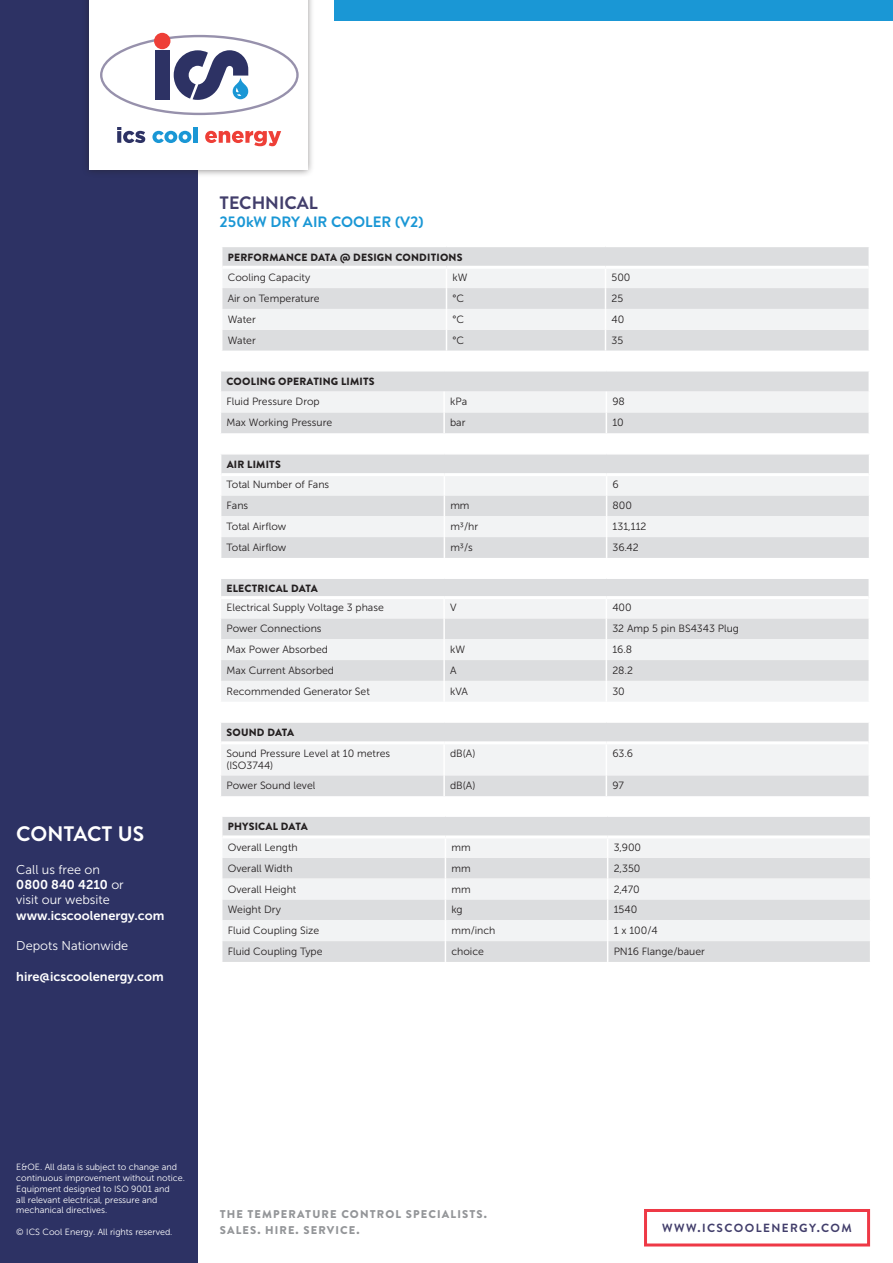
<style>
.page{position:relative;width:893px;height:1263px;background:#fff}
.page>*{position:absolute;margin:0;border:0;box-sizing:border-box;transform-origin:0 0}
.t1{font:700 21px "Brandon Text";color:#fff}
.t2{font:700 18px "Brandon Text";color:#423e6b}
.t3{font:700 15px "Brandon Text";color:#1a97d5}
.t4{font:12.75px "Museo Sans 700";color:#fff}
.t5{font:12.75px "Museo Sans 300";color:#fff}
.t6{font:700 11.85px "Brandon Text";letter-spacing:.12em;color:#423e6b}
.t7{font:900 11.25px/16.5px "Brandon Text";letter-spacing:.1em;color:#939598}
.t8{font:10.5px/12.6px "Museo Sans 300";color:#231f20}
.BRANDON_TABLE_TEXT{font:900 10.5px "Brandon Text";letter-spacing:.02em;color:#231f20}
.t9{font:9px/10.8px "Museo Sans 300";color:#fff}
.s1{font-family:"Museo Sans 300"}
</style>
<div class="page">
<div style="left:0;top:0;width:198px;height:1263px;background:#2d3264"></div>
<div style="left:81px;top:0;width:234px;height:178px;background:#231f20;opacity:.55"></div>
<div style="left:89px;top:0;width:218px;height:170px;background:#fff"></div>
<div style="left:154px;top:33px;width:16px;height:16px;background:#ee3f37;border-radius:50%"></div>
<svg style="left:100px;top:35px;width:199px;height:80px"></svg>
<svg style="left:117px;top:127px;width:28px;height:16px"></svg>
<svg style="left:152px;top:131px;width:39px;height:12px"></svg>
<hr style="left:193px;top:127px;width:4px;height:16px;background:#1a97d5">
<svg style="left:205px;top:131px;width:76px;height:15px"></svg>
<div style="left:644px;top:1209px;width:226px;height:37px;border:3px solid #ee3946"></div>
<div style="left:335px;top:0;width:558px;height:21px;background:#1a97d5"></div>
<svg style="left:222px;top:247px;width:647px;height:104px"></svg>
<hr style="left:868px;top:330px;width:2px;height:21px;background:#fff">
<hr style="left:222px;top:266px;width:224px;height:3px;background:#fff">
<hr style="left:446px;top:266px;width:159px;height:3px;background:#fff">
<hr style="left:605px;top:266px;width:263px;height:3px;background:#fff">
<svg style="left:221px;top:371px;width:648px;height:62px"></svg>
<hr style="left:868px;top:412px;width:2px;height:21px;background:#fff">
<div style="left:221px;top:579px;width:647px;height:17px;background:#dcdddf"></div>
<svg style="left:221px;top:599px;width:647px;height:102px;fill:#f2f3f4"></svg>
<svg style="left:868px;top:579px;width:1px;height:17px"></svg>
<svg style="left:443px;top:599px;width:2px;height:19px"></svg>
<hr style="left:443px;top:618px;width:2px;height:21px;background:#fff">
<hr style="left:443px;top:639px;width:2px;height:21px;background:#fff">
<hr style="left:443px;top:660px;width:2px;height:21px;background:#fff">
<hr style="left:443px;top:681px;width:2px;height:21px;background:#fff">
<svg style="left:606px;top:599px;width:1px;height:102px"></svg>
<svg style="left:221px;top:723px;width:648px;height:73px"></svg>
<hr style="left:868px;top:775px;width:2px;height:21px;background:#fff">
<hr style="left:221px;top:741px;width:223px;height:3px;background:#fff">
<hr style="left:444px;top:741px;width:162px;height:3px;background:#fff">
<hr style="left:606px;top:741px;width:263px;height:3px;background:#fff">
<div style="left:222px;top:817px;width:648px;height:145px;background:#dcdddf"></div>
<svg style="left:222px;top:838px;width:648px;height:103px;fill:#f2f3f4"></svg>
<svg style="left:445px;top:838px;width:1px;height:124px"></svg>
<svg style="left:607px;top:838px;width:1px;height:124px"></svg>
<hr style="left:222px;top:835px;width:223px;height:3px;background:#fff">
<hr style="left:445px;top:835px;width:163px;height:3px;background:#fff">
<hr style="left:608px;top:835px;width:262px;height:3px;background:#fff">
<svg style="left:221px;top:454px;width:648px;height:104px"></svg>
<hr style="left:221px;top:473px;width:223px;height:3px;background:#fff">
<hr style="left:444px;top:473px;width:163px;height:3px;background:#fff">
<hr style="left:607px;top:473px;width:262px;height:3px;background:#fff">
<p class="t1" style="left:16px;top:819px;width:129px">CONTACT US</p>
<p class="t5" style="left:16px;top:863px;width:85px">Call us free on</p>
<p class="t4" style="left:16px;top:878px;width:109px">0800 840 4210 <span class="s1">or</span></p>
<p class="t5" style="left:16px;top:893px;width:95px">visit our website</p>
<p class="t4" style="left:16px;top:908px;width:150px">www.icscoolenergy.com</p>
<p class="t5" style="left:16px;top:939px;width:113px">Depots Nationwide</p>
<p class="t4" style="left:16px;top:969px;width:149px">hire@icscoolenergy.com</p>
<p class="t2" style="left:220px;top:190px;width:100px">TECHNICAL</p>
<p class="t3" style="left:220px;top:212px;width:205px">250kW DRY AIR COOLER (V2)</p>
<p class="BRANDON_TABLE_TEXT" style="left:228px;top:249px;width:236px">PERFORMANCE DATA @ DESIGN CONDITIONS</p>
<p class="t8" style="left:228px;top:271px;width:84px">Cooling Capacity</p>
<p class="t8" style="left:452px;top:271px;width:16px">kW</p>
<p class="t8" style="left:611px;top:271px;width:20px">500</p>
<p class="t8" style="left:228px;top:292px;width:93px">Air on Temperature</p>
<p class="t8" style="left:452px;top:292px;width:13px">°C</p>
<p class="t8" style="left:611px;top:292px;width:13px">25</p>
<p class="t8" style="left:228px;top:313px;width:30px">Water</p>
<p class="t8" style="left:452px;top:313px;width:13px">°C</p>
<p class="t8" style="left:611px;top:313px;width:14px">40</p>
<p class="t8" style="left:228px;top:334px;width:30px">Water</p>
<p class="t8" style="left:452px;top:334px;width:13px">°C</p>
<p class="t8" style="left:611px;top:334px;width:13px">35</p>
<p class="BRANDON_TABLE_TEXT" style="left:226px;top:374px;width:150px">COOLING OPERATING LIMITS</p>
<p class="t8" style="left:226px;top:396px;width:95px">Fluid Pressure Drop</p>
<p class="t8" style="left:450px;top:396px;width:19px">kPa</p>
<p class="t8" style="left:612px;top:396px;width:14px">98</p>
<p class="t8" style="left:226px;top:416px;width:107px">Max Working Pressure</p>
<p class="t8" style="left:450px;top:416px;width:17px">bar</p>
<p class="t8" style="left:612px;top:416px;width:13px">10</p>
<p class="BRANDON_TABLE_TEXT" style="left:227px;top:457px;width:56px">AIR LIMITS</p>
<p class="t8" style="left:227px;top:479px;width:104px">Total Number of Fans</p>
<p class="t8" style="left:613px;top:479px;width:8px">6</p>
<p class="t8" style="left:227px;top:499px;width:23px">Fans</p>
<p class="t8" style="left:450px;top:499px;width:21px">mm</p>
<p class="t8" style="left:613px;top:499px;width:21px">800</p>
<p class="t8" style="left:227px;top:520px;width:61px">Total Airflow</p>
<p class="t8" style="left:450px;top:520px;width:29px">m3/hr</p>
<p class="t8" style="left:613px;top:520px;width:35px">131,112</p>
<p class="t8" style="left:227px;top:541px;width:61px">Total Airflow</p>
<p class="t8" style="left:450px;top:541px;width:24px">m3/s</p>
<p class="t8" style="left:613px;top:541px;width:28px">36.42</p>
<p class="BRANDON_TABLE_TEXT" style="left:226px;top:580px;width:93px">ELECTRICAL DATA</p>
<p class="t8" style="left:226px;top:602px;width:159px">Electrical Supply Voltage 3 phase</p>
<p class="t8" style="left:450px;top:602px;width:8px">V</p>
<p class="t8" style="left:612px;top:602px;width:21px">400</p>
<p class="t8" style="left:226px;top:622px;width:97px">Power Connections</p>
<p class="t8" style="left:612px;top:622px;width:128px">32 Amp 5 pin BS4343 Plug</p>
<p class="t8" style="left:226px;top:643px;width:103px">Max Power Absorbed</p>
<p class="t8" style="left:450px;top:643px;width:16px">kW</p>
<p class="t8" style="left:612px;top:643px;width:21px">16.8</p>
<p class="t8" style="left:226px;top:664px;width:109px">Max Current Absorbed</p>
<p class="t8" style="left:450px;top:664px;width:8px">A</p>
<p class="t8" style="left:612px;top:664px;width:22px">28.2</p>
<p class="t8" style="left:226px;top:685px;width:145px">Recommended Generator Set</p>
<p class="t8" style="left:450px;top:685px;width:19px">kVA</p>
<p class="t8" style="left:612px;top:685px;width:14px">30</p>
<p class="BRANDON_TABLE_TEXT" style="left:226px;top:725px;width:69px">SOUND DATA</p>
<p class="t8" style="left:226px;top:747px;width:165px">Sound Pressure Level at 10 metres (ISO3744)</p>
<p class="t8" style="left:450px;top:747px;width:27px">dB(A)</p>
<p class="t8" style="left:612px;top:747px;width:22px">63.6</p>
<p class="t8" style="left:226px;top:779px;width:91px">Power Sound level</p>
<p class="t8" style="left:450px;top:779px;width:27px">dB(A)</p>
<p class="t8" style="left:612px;top:779px;width:13px">97</p>
<p class="BRANDON_TABLE_TEXT" style="left:228px;top:819px;width:81px">PHYSICAL DATA</p>
<p class="t8" style="left:228px;top:841px;width:72px">Overall Length</p>
<p class="t8" style="left:451px;top:841px;width:21px">mm</p>
<p class="t8" style="left:614px;top:841px;width:29px">3,900</p>
<p class="t8" style="left:228px;top:862px;width:66px">Overall Width</p>
<p class="t8" style="left:451px;top:862px;width:21px">mm</p>
<p class="t8" style="left:614px;top:862px;width:28px">2,350</p>
<p class="t8" style="left:228px;top:883px;width:70px">Overall Height</p>
<p class="t8" style="left:451px;top:883px;width:21px">mm</p>
<p class="t8" style="left:614px;top:883px;width:28px">2,470</p>
<p class="t8" style="left:228px;top:903px;width:55px">Weight Dry</p>
<p class="t8" style="left:451px;top:903px;width:13px">kg</p>
<p class="t8" style="left:614px;top:903px;width:25px">1540</p>
<p class="t8" style="left:228px;top:924px;width:93px">Fluid Coupling Size</p>
<p class="t8" style="left:451px;top:924px;width:46px">mm/inch</p>
<p class="t8" style="left:614px;top:924px;width:46px">1 x 100/4</p>
<p class="t8" style="left:228px;top:945px;width:96px">Fluid Coupling Type</p>
<p class="t8" style="left:451px;top:945px;width:34px">choice</p>
<p class="t8" style="left:614px;top:945px;width:93px">PN16 Flange/bauer</p>
<p class="t9" style="left:16px;top:1162px;width:170px">E&amp;OE. All data is subject to change and continuous improvement without notice.<br>Equipment designed to ISO 9001 and<br>all relevant electrical, pressure and mechanical directives.</p>
<p class="t9" style="left:16px;top:1226px;width:158px">© ICS Cool Energy. All rights reserved.</p>
<p class="t7" style="left:220px;top:1205px;width:269px">THE TEMPERATURE CONTROL SPECIALISTS.<br>SALES. HIRE. SERVICE.</p>
<p class="t6" style="left:662px;top:1220px;width:191px">WWW.ICSCOOLENERGY.COM</p>
</div>
